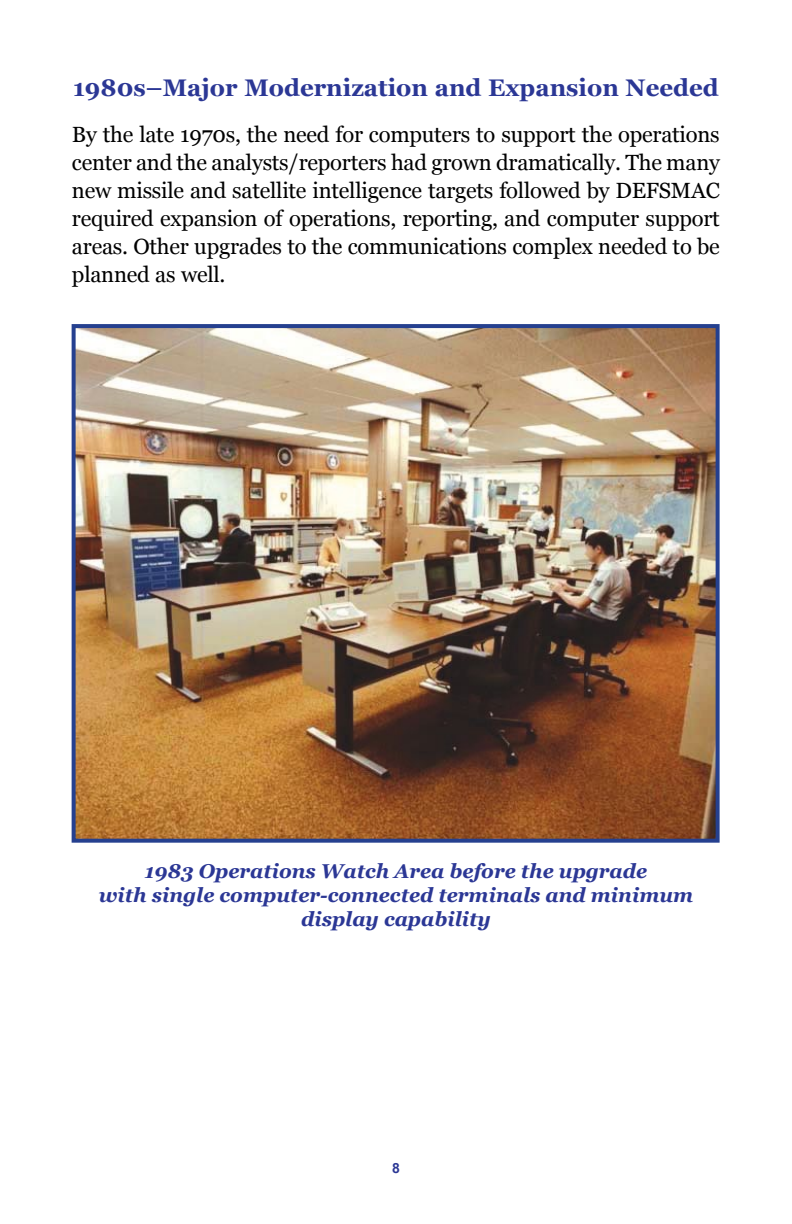
<style>
.page{position:relative;width:792px;height:1224px;background:#fff}
.page>*{position:absolute;margin:0;border:0;box-sizing:border-box;transform-origin:0 0}
.t1{font:700 24px "Georgia";color:#2b3795}
.t2{font:22px/28px "Georgia";letter-spacing:-.01em;color:#000;text-align:justify}
.t3{font:italic 700 20px/24px "Georgia";color:#2b3795;text-align:center}
.t4{font:700 14px "Arial";color:#2b3795}
</style>
<div class="page">
<img style="left:77px;top:329px;width:638px;height:509px">
<div style="left:72px;top:324px;width:648px;height:519px;border:4px solid #25408f"></div>
<p class="t1" style="left:73px;top:74px;width:647px">1980s–Major Modernization and Expansion Needed</p>
<p class="t2" style="left:72px;top:120px;width:649px">By the late 1970s, the need for computers to support the operations center and the analysts/reporters had grown dramatically. The many new missile and satellite intelligence targets followed by DEFSMAC required expansion of operations, reporting, and computer support areas. Other upgrades to the communications complex needed to be planned as well.</p>
<p class="t3" style="left:99px;top:859px;width:596px">1983 Operations Watch Area before the upgrade<br>with single computer-connected terminals and minimum display capability</p>
<p class="t4" style="left:392px;top:1159px;width:9px">8</p>
</div>
